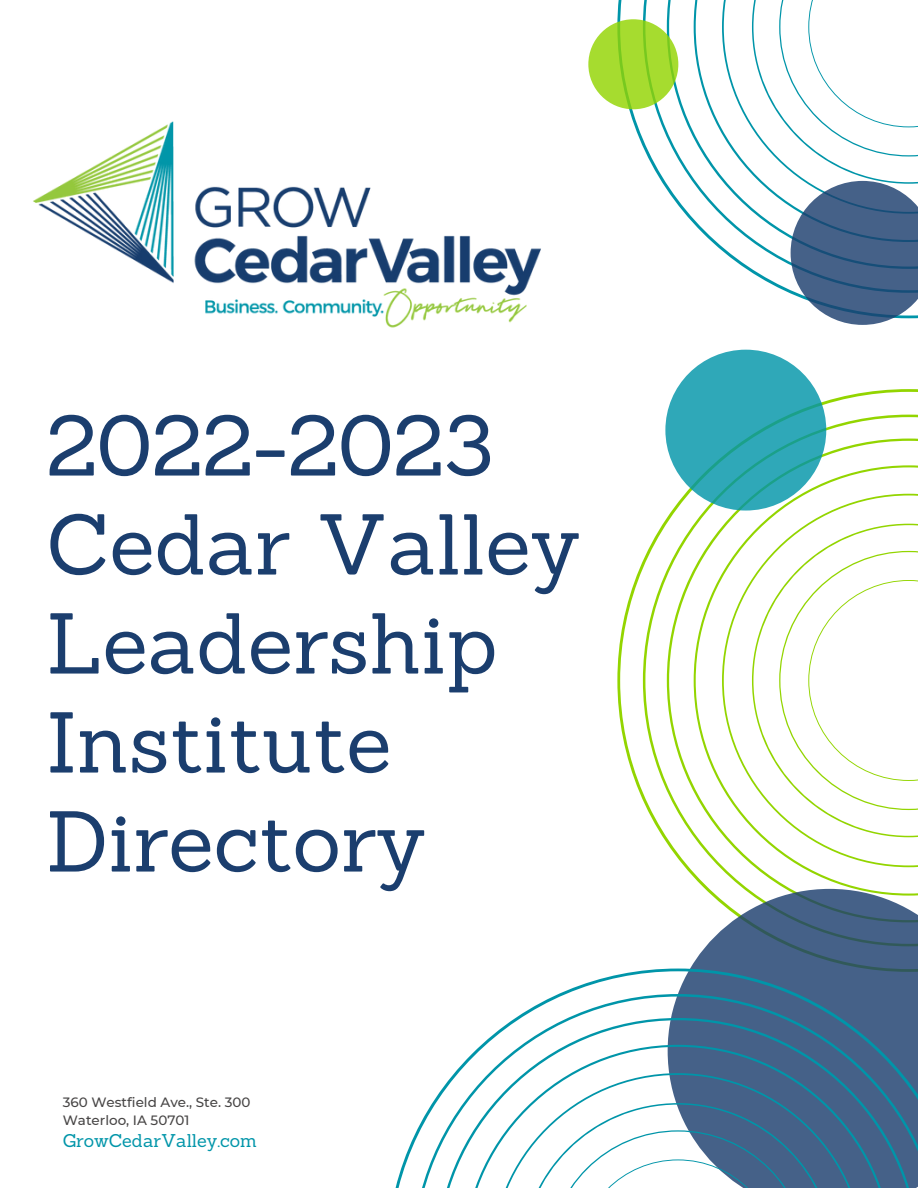
<style>
.page{position:relative;width:918px;height:1188px;background:#fff}
.page>*{position:absolute;margin:0;border:0;box-sizing:border-box;transform-origin:0 0}
.t1{font:84px/99px "Sanchez";color:#1b3e6e}
.t2{font:18px "Sanchez";color:#0095a9}
.t3{font:500 13.5px/17.7px "Montserrat";color:#474545}
</style>
<div class="page">
<svg style="left:617px;top:389px;width:301px;height:580px"></svg>
<svg style="left:643px;top:415px;width:275px;height:531px"></svg>
<svg style="left:668px;top:889px;width:250px;height:80px;fill:#456188"></svg>
<svg style="left:395px;top:969px;width:523px;height:219px"></svg>
<svg style="left:412px;top:994px;width:506px;height:194px"></svg>
<svg style="left:665px;top:350px;width:161px;height:161px;background:#2fa8b6"></svg>
<img style="left:33px;top:121px;width:508px;height:207px">
<svg style="left:643px;top:0;width:79px;height:251px"></svg>
<svg style="left:588px;top:19px;width:90px;height:90px;background:#a2da2f"></svg>
<svg style="left:722px;top:0;width:196px;height:325px"></svg>
<p class="t1" style="left:46px;top:395px;width:535px">2022-2023<br>Cedar Valley<br>Leadership<br>Institute<br>Directory</p>
<p class="t3" style="left:63px;top:1094px;width:189px">360 Westfield Ave., Ste. 300<br>Waterloo, IA 50701</p>
<p class="t2" style="left:63px;top:1129px;width:196px">GrowCedarValley.com</p>
</div>
